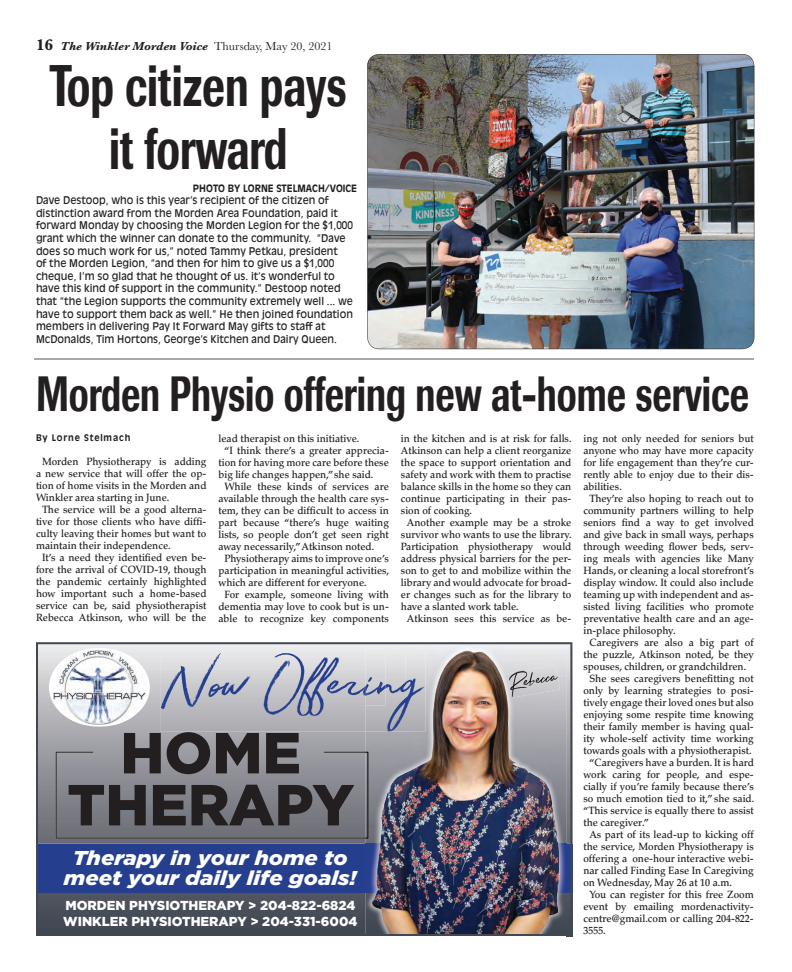
<style>
.page{position:relative;width:792px;height:972px;background:#fff}
.page>*{position:absolute;margin:0;border:0;box-sizing:border-box;transform-origin:0 0}
.t1{font:69px "Stay Rad";color:#253f8e;scale:1.11 1}
.t2{font:500 58px/63.6px "Imago";color:#231f20;text-align:center;scale:.7 1}
.t3{font:900 57.8px/52px "Gotham";color:#231f20;text-align:center}
.t4{font:500 49px "Imago";color:#231f20;scale:.7 1}
.t5{font:italic 900 20px/20px "Gotham";color:#fff;text-align:center;scale:1.11 1}
.t6{font:900 13px/15.6px "Gotham";color:#fff}
.t7{font:italic 700 12px "Baskerville";color:#231f20}
.t8{font:500 10.5px "Palatino";color:#231f20;scale:.95 1}
.t9{font:10.5px/12.6px "Antique Olive";color:#231f20;scale:.95 1}
.t10{font:700 10px "Antique Olive";color:#231f20;scale:.95 1}
.t11{font:700 9px "Antique Olive";letter-spacing:.1em;color:#231f20;scale:.95 1}
.s1{font-style:normal;font-size:16px}
.s2{font-weight:400;font-style:normal}
</style>
<div class="page">
<img style="left:36px;top:642px;width:536px;height:294px">
<div style="left:49px;top:648px;width:101px;height:79px;background:#fff;border-radius:50%"></div>
<img style="left:53px;top:650px;width:93px;height:75px">
<img style="left:367px;top:54px;width:387px;height:295px">
<hr style="left:34px;top:358px;width:720px;height:2px;background:#a8a9ad">
<img style="left:351px;top:692px;width:65px;height:1px">
<img style="left:344px;top:687px;width:80px;height:1px">
<img style="left:347px;top:682px;width:68px;height:2px">
<svg style="left:387px;top:730px;width:7px;height:2px"></svg>
<svg style="left:392px;top:708px;width:15px;height:6px"></svg>
<p class="t7" style="left:36px;top:42px;width:298px"><span class="s1">16</span> The Winkler Morden Voice <span class="s2">Thursday, May 20, 2021</span></p>
<p class="t2" style="left:50px;top:59px;width:426px">Top citizen pays it forward</p>
<p class="t10" style="left:193px;top:184px;width:174px">PHOTO BY LORNE STELMACH/VOICE</p>
<p class="t9" style="left:36px;top:195px;width:335px">Dave Destoop, who is this year’s recipient of the citizen of distinction award from the Morden Area Foundation, paid it forward Monday by choosing the Morden Legion for the $1,000 grant which the winner can donate to the community. “Dave does so much work for us,” noted Tammy Petkau, president<br>of the Morden Legion, “and then for him to give us a $1,000 cheque, I’m so glad that he thought of us. it’s wonderful to have this kind of support in the community.” Destoop noted that “the Legion supports the community extremely well ... we have to support them back as well.” He then joined foundation members in delivering Pay It Forward May gifts to staff at McDonalds, Tim Hortons, George’s Kitchen and Dairy Queen.</p>
<p class="t4" style="left:36px;top:377px;width:1020px">Morden Physio offering new at-home service</p>
<p class="t11" style="left:36px;top:434px;width:101px">By Lorne Stelmach</p>
<p class="t8" style="left:42px;top:458px;width:175px">Morden Physiotherapy is adding</p>
<p class="t8" style="left:36px;top:470px;width:181px">a new service that will offer the op-</p>
<p class="t8" style="left:36px;top:482px;width:181px">tion of home visits in the Morden and</p>
<p class="t8" style="left:36px;top:494px;width:142px">Winkler area starting in June.</p>
<p class="t8" style="left:42px;top:506px;width:175px">The service will be a good alterna-</p>
<p class="t8" style="left:36px;top:518px;width:181px">tive for those clients who have diffi-</p>
<p class="t8" style="left:36px;top:530px;width:181px">culty leaving their homes but want to</p>
<p class="t8" style="left:36px;top:542px;width:143px">maintain their independence.</p>
<p class="t8" style="left:42px;top:554px;width:175px">It’s a need they identified even be-</p>
<p class="t8" style="left:36px;top:566px;width:181px">fore the arrival of COVID-19, though</p>
<p class="t8" style="left:36px;top:578px;width:181px">the pandemic certainly highlighted</p>
<p class="t8" style="left:36px;top:590px;width:181px">how important such a home-based</p>
<p class="t8" style="left:36px;top:602px;width:181px">service can be, said physiotherapist</p>
<p class="t8" style="left:36px;top:614px;width:181px">Rebecca Atkinson, who will be the</p>
<p class="t8" style="left:218px;top:434px;width:150px">lead therapist on this initiative.</p>
<p class="t8" style="left:224px;top:446px;width:175px">“I think there’s a greater apprecia-</p>
<p class="t8" style="left:218px;top:458px;width:181px">tion for having more care before these</p>
<p class="t8" style="left:218px;top:470px;width:165px">big life changes happen,” she said.</p>
<p class="t8" style="left:224px;top:482px;width:175px">While these kinds of services are</p>
<p class="t8" style="left:218px;top:494px;width:181px">available through the health care sys-</p>
<p class="t8" style="left:218px;top:506px;width:181px">tem, they can be difficult to access in</p>
<p class="t8" style="left:218px;top:518px;width:181px">part because “there’s huge waiting</p>
<p class="t8" style="left:218px;top:530px;width:181px">lists, so people don’t get seen right</p>
<p class="t8" style="left:218px;top:542px;width:165px">away necessarily,” Atkinson noted.</p>
<p class="t8" style="left:224px;top:554px;width:175px">Physiotherapy aims to improve one’s</p>
<p class="t8" style="left:218px;top:566px;width:181px">participation in meaningful activities,</p>
<p class="t8" style="left:218px;top:578px;width:158px">which are different for everyone.</p>
<p class="t8" style="left:224px;top:590px;width:175px">For example, someone living with</p>
<p class="t8" style="left:218px;top:602px;width:181px">dementia may love to cook but is un-</p>
<p class="t8" style="left:218px;top:614px;width:181px">able to recognize key components</p>
<p class="t8" style="left:401px;top:434px;width:181px">in the kitchen and is at risk for falls.</p>
<p class="t8" style="left:401px;top:446px;width:181px">Atkinson can help a client reorganize</p>
<p class="t8" style="left:401px;top:458px;width:181px">the space to support orientation and</p>
<p class="t8" style="left:401px;top:470px;width:181px">safety and work with them to practise</p>
<p class="t8" style="left:401px;top:482px;width:181px">balance skills in the home so they can</p>
<p class="t8" style="left:401px;top:494px;width:181px">continue participating in their pas-</p>
<p class="t8" style="left:401px;top:506px;width:76px">sion of cooking.</p>
<p class="t8" style="left:407px;top:518px;width:175px">Another example may be a stroke</p>
<p class="t8" style="left:401px;top:530px;width:181px">survivor who wants to use the library.</p>
<p class="t8" style="left:401px;top:542px;width:181px">Participation physiotherapy would</p>
<p class="t8" style="left:401px;top:554px;width:181px">address physical barriers for the per-</p>
<p class="t8" style="left:401px;top:566px;width:181px">son to get to and mobilize within the</p>
<p class="t8" style="left:401px;top:578px;width:181px">library and would advocate for broad-</p>
<p class="t8" style="left:401px;top:590px;width:181px">er changes such as for the library to</p>
<p class="t8" style="left:401px;top:602px;width:125px">have a slanted work table.</p>
<p class="t8" style="left:407px;top:614px;width:175px">Atkinson sees this service as be-</p>
<p class="t8" style="left:583px;top:434px;width:181px">ing not only needed for seniors but</p>
<p class="t8" style="left:583px;top:446px;width:181px">anyone who may have more capacity</p>
<p class="t8" style="left:583px;top:458px;width:181px">for life engagement than they’re cur-</p>
<p class="t8" style="left:583px;top:470px;width:181px">rently able to enjoy due to their dis-</p>
<p class="t8" style="left:583px;top:482px;width:42px">abilities.</p>
<p class="t8" style="left:589px;top:494px;width:175px">They’re also hoping to reach out to</p>
<p class="t8" style="left:583px;top:506px;width:181px">community partners willing to help</p>
<p class="t8" style="left:583px;top:518px;width:181px">seniors find a way to get involved</p>
<p class="t8" style="left:583px;top:530px;width:181px">and give back in small ways, perhaps</p>
<p class="t8" style="left:583px;top:542px;width:181px">through weeding flower beds, serv-</p>
<p class="t8" style="left:583px;top:554px;width:181px">ing meals with agencies like Many</p>
<p class="t8" style="left:583px;top:566px;width:181px">Hands, or cleaning a local storefront’s</p>
<p class="t8" style="left:583px;top:578px;width:181px">display window. It could also include</p>
<p class="t8" style="left:583px;top:590px;width:181px">teaming up with independent and as-</p>
<p class="t8" style="left:583px;top:602px;width:181px">sisted living facilities who promote</p>
<p class="t8" style="left:583px;top:614px;width:181px">preventative health care and an age-</p>
<p class="t8" style="left:583px;top:626px;width:98px">in-place philosophy.</p>
<p class="t8" style="left:589px;top:638px;width:175px">Caregivers are also a big part of</p>
<p class="t8" style="left:583px;top:650px;width:181px">the puzzle, Atkinson noted, be they</p>
<p class="t8" style="left:583px;top:662px;width:173px">spouses, children, or grandchildren.</p>
<p class="t8" style="left:589px;top:674px;width:175px">She sees caregivers benefitting not</p>
<p class="t8" style="left:583px;top:686px;width:181px">only by learning strategies to posi-</p>
<p class="t8" style="left:583px;top:698px;width:181px">tively engage their loved ones but also</p>
<p class="t8" style="left:583px;top:710px;width:181px">enjoying some respite time knowing</p>
<p class="t8" style="left:583px;top:722px;width:181px">their family member is having qual-</p>
<p class="t8" style="left:583px;top:734px;width:181px">ity whole-self activity time working</p>
<p class="t8" style="left:583px;top:746px;width:179px">towards goals with a physiotherapist.</p>
<p class="t8" style="left:589px;top:758px;width:175px">“Caregivers have a burden. It is hard</p>
<p class="t8" style="left:583px;top:770px;width:181px">work caring for people, and espe-</p>
<p class="t8" style="left:583px;top:782px;width:181px">cially if you’re family because there’s</p>
<p class="t8" style="left:583px;top:794px;width:181px">so much emotion tied to it,” she said.</p>
<p class="t8" style="left:583px;top:806px;width:181px">“This service is equally there to assist</p>
<p class="t8" style="left:583px;top:818px;width:70px">the caregiver.”</p>
<p class="t8" style="left:589px;top:830px;width:175px">As part of its lead-up to kicking off</p>
<p class="t8" style="left:583px;top:842px;width:181px">the service, Morden Physiotherapy is</p>
<p class="t8" style="left:583px;top:854px;width:181px">offering a one-hour interactive webi-</p>
<p class="t8" style="left:583px;top:866px;width:181px">nar called Finding Ease In Caregiving</p>
<p class="t8" style="left:583px;top:878px;width:158px">on Wednesday, May 26 at 10 a.m.</p>
<p class="t8" style="left:589px;top:890px;width:175px">You can register for this free Zoom</p>
<p class="t8" style="left:583px;top:902px;width:181px">event by emailing mordenactivity-</p>
<p class="t8" style="left:583px;top:914px;width:181px">centre@gmail.com or calling 204-822-</p>
<p class="t8" style="left:583px;top:926px;width:25px">3555.</p>
<p class="t1" style="left:166px;top:647px;width:230px">Now Offering</p>
<p class="t3" style="left:67px;top:733px;width:289px">HOME<br>THERAPY</p>
<p class="t5" style="left:64px;top:850px;width:265px">Therapy in your home to meet your daily life goals!</p>
<p class="t6" style="left:63px;top:899px;width:296px">MORDEN PHYSIOTHERAPY &gt; 204-822-6824<br>WINKLER PHYSIOTHERAPY &gt; 204-331-6004</p>
</div>
